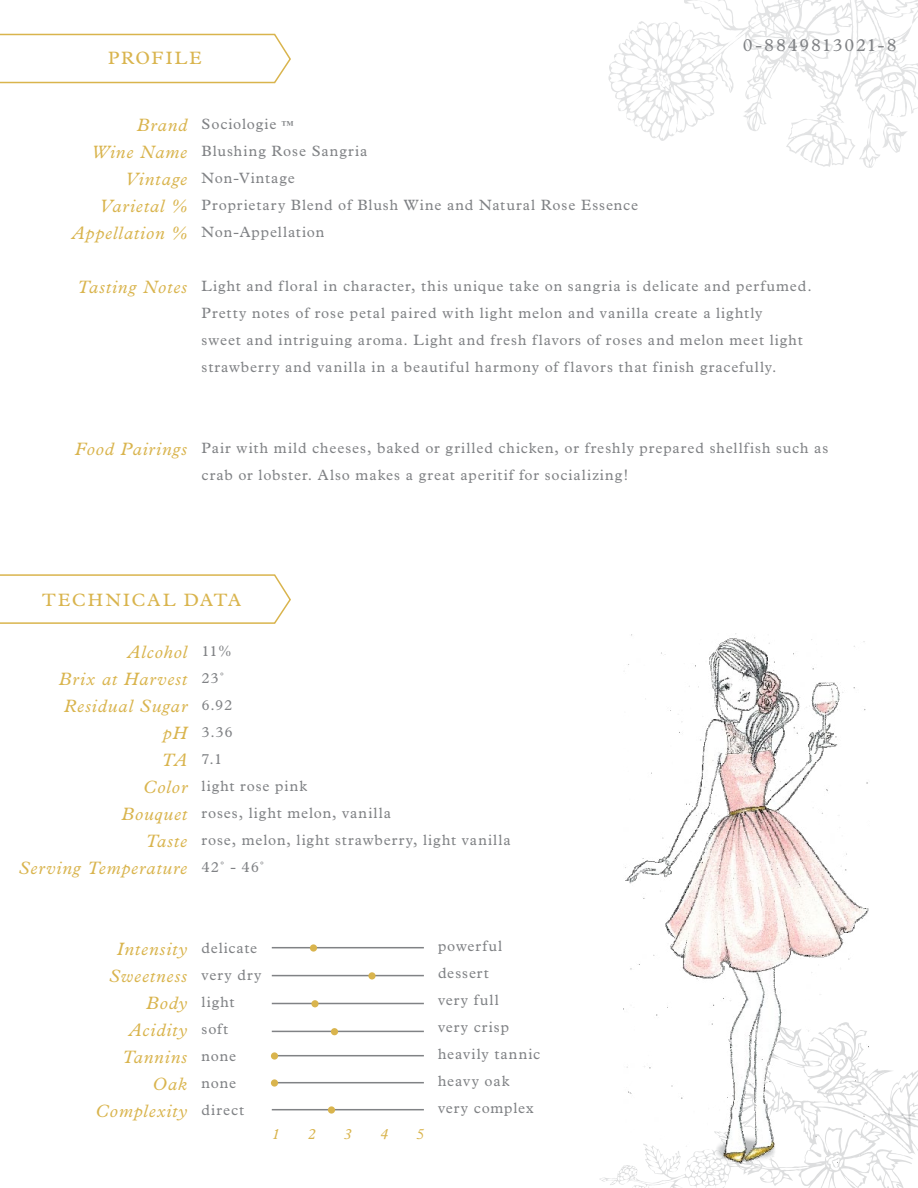
<style>
.page{position:relative;width:918px;height:1188px;background:#fff}
.page>*{position:absolute;margin:0;border:0;box-sizing:border-box;transform-origin:0 0}
.t1{font:italic 18px/27px "Plantin";letter-spacing:.05em;color:#d9b44d;text-align:right}
.t2{font:18px "Plantin";letter-spacing:.105em;color:#d9b44d}
.t3{font:18px "Plantin";letter-spacing:.095em;color:#808285}
.t4{font:15px/27px "Plantin";letter-spacing:.06em;color:#808285}
.t5{font:italic 15px "Plantin";color:#d9b44d}
.s1{font-weight:300;font-size:12px}
</style>
<div class="page">
<svg style="left:608px;top:0;width:310px;height:168px"></svg>
<svg style="left:600px;top:1069px;width:318px;height:119px"></svg>
<svg style="left:0;top:33px;width:291px;height:51px"></svg>
<svg style="left:0;top:574px;width:291px;height:50px"></svg>
<hr style="left:272px;top:1109px;width:152px;height:1px;background:#808285">
<div style="left:328px;top:1106px;width:7px;height:8px;background:#d9b44d;border-radius:50%"></div>
<hr style="left:272px;top:1082px;width:152px;height:1px;background:#808285">
<div style="left:271px;top:1079px;width:7px;height:8px;background:#d9b44d;border-radius:50%"></div>
<hr style="left:272px;top:1055px;width:152px;height:1px;background:#808285">
<div style="left:271px;top:1052px;width:7px;height:8px;background:#d9b44d;border-radius:50%"></div>
<hr style="left:272px;top:1031px;width:152px;height:1px;background:#808285">
<div style="left:331px;top:1028px;width:7px;height:7px;background:#d9b44d;border-radius:50%"></div>
<hr style="left:272px;top:1003px;width:152px;height:1px;background:#808285">
<div style="left:311px;top:1000px;width:8px;height:7px;background:#d9b44d;border-radius:50%"></div>
<hr style="left:272px;top:975px;width:152px;height:1px;background:#808285">
<div style="left:368px;top:972px;width:8px;height:8px;background:#d9b44d;border-radius:50%"></div>
<hr style="left:272px;top:947px;width:152px;height:1px;background:#808285">
<div style="left:310px;top:944px;width:7px;height:8px;background:#d9b44d;border-radius:50%"></div>
<img style="left:623px;top:633px;width:247px;height:532px">
<p class="t2" style="left:108px;top:48px;width:95px">PROFILE</p>
<p class="t3" style="left:743px;top:35px;width:155px">0-8849813021-8</p>
<p class="t1" style="left:72px;top:112px;width:117px">Brand<br>Wine Name<br>Vintage<br>Varietal %<br>Appellation %</p>
<p class="t1" style="left:78px;top:274px;width:111px">Tasting Notes</p>
<p class="t4" style="left:202px;top:110px;width:438px">Sociologie <span class="s1">™<br></span>Blushing Rose Sangria<br>Non-Vintage<br>Proprietary Blend of Blush Wine and Natural Rose Essence<br>Non-Appellation</p>
<p class="t4" style="left:202px;top:272px;width:612px">Light and floral in character, this unique take on sangria is delicate and perfumed.<br>Pretty notes of rose petal paired with light melon and vanilla create a lightly<br>sweet and intriguing aroma. Light and fresh flavors of roses and melon meet light strawberry and vanilla in a beautiful harmony of flavors that finish gracefully.</p>
<p class="t1" style="left:75px;top:436px;width:114px">Food Pairings</p>
<p class="t4" style="left:202px;top:434px;width:628px">Pair with mild cheeses, baked or grilled chicken, or freshly prepared shellfish such as crab or lobster. Also makes a great aperitif for socializing!</p>
<p class="t2" style="left:42px;top:590px;width:201px">TECHNICAL DATA</p>
<p class="t1" style="left:19px;top:639px;width:170px">Alcohol<br>Brix at Harvest<br>Residual Sugar<br>pH<br>TA<br>Color<br>Bouquet<br>Taste<br>Serving Temperature</p>
<p class="t4" style="left:202px;top:638px;width:310px">11%<br>23˚<br>6.92<br>3.36<br>7.1<br>light rose pink<br>roses, light melon, vanilla<br>rose, melon, light strawberry, light vanilla<br>42˚ - 46˚</p>
<p class="t1" style="left:96px;top:936px;width:93px">Intensity<br>Sweetness<br>Body<br>Acidity<br>Tannins<br>Oak<br>Complexity</p>
<p class="t4" style="left:202px;top:935px;width:61px">delicate very dry light soft none none direct</p>
<p class="t4" style="left:438px;top:933px;width:104px">powerful dessert<br>very full<br>very crisp heavily tannic heavy oak very complex</p>
<p class="t5" style="left:272px;top:1125px;width:9px">1</p>
<p class="t5" style="left:308px;top:1125px;width:9px">2</p>
<p class="t5" style="left:344px;top:1125px;width:9px">3</p>
<p class="t5" style="left:380px;top:1125px;width:9px">4</p>
<p class="t5" style="left:416px;top:1125px;width:9px">5</p>
</div>
